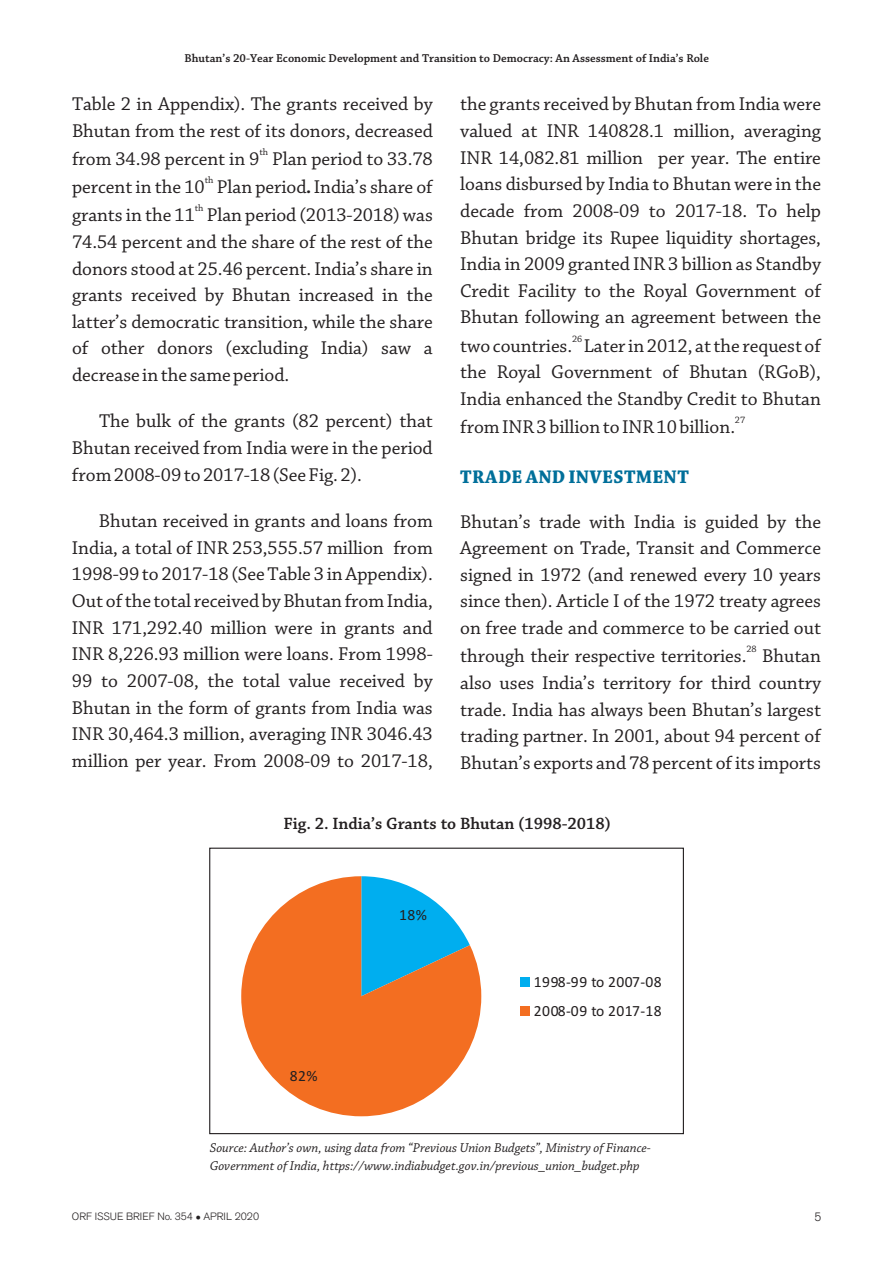
<style>
.page{position:relative;width:893px;height:1263px;background:#fff}
.page>*{position:absolute;margin:0;border:0;box-sizing:border-box;transform-origin:0 0}
.t1{font:19.5px/26.7px "Chaparral Pro";color:#231f20;text-align:justify}
.t2{font:700 19.5px "Chaparral Pro";letter-spacing:.04em;color:#006f9a}
.t3{font:600 17.25px "Chaparral Pro";color:#231f20}
.t4{font:15.6px/29px "Calibri";letter-spacing:.03em;color:#231f20}
.t5{font:italic 13.5px/18.5px "Chaparral Pro";color:#231f20}
.t6{font:600 12px "Chaparral Pro";color:#231f20}
.t7{font:300 12px "Akzidenz Grotesk BQ";color:#231f20}
.t8{font:300 10.5px "Akzidenz Grotesk BQ";color:#231f20}
.t9{font:9.75px "Chaparral Pro";color:#231f20}
.s1{font-weight:700}
</style>
<div class="page">
<svg style="left:241px;top:876px;width:240px;height:240px;fill:#f36e21"></svg>
<div style="left:520px;top:977px;width:9px;height:9px;background:#00aeef"></div>
<div style="left:520px;top:1006px;width:9px;height:9px;background:#f36e21"></div>
<div style="left:209px;top:848px;width:475px;height:286px;border:1px solid #231f20"></div>
<p class="t6" style="left:185px;top:53px;width:526px">Bhutan’s 20-Year Economic Development and Transition to Democracy: An Assessment of India’s Role</p>
<p class="t1" style="left:72px;top:92px;width:362px">Table 2 in Appendix). The grants received by<br>Bhutan from the rest of its donors, decreased</p>
<p class="t9" style="left:259px;top:148px;width:10px">th</p>
<p class="t1" style="left:72px;top:147px;width:362px">from 34.98 percent in 9 Plan period to 33.78</p>
<p class="t9" style="left:205px;top:176px;width:10px">th</p>
<p class="t1" style="left:72px;top:175px;width:362px">percent in the 10 Plan period<span class="s1">.</span> India’s share of</p>
<p class="t9" style="left:195px;top:204px;width:10px">th</p>
<p class="t1" style="left:460px;top:92px;width:362px">the grants received by Bhutan from India were valued at INR 140828.1 million, averaging INR 14,082.81 million per year. The entire loans disbursed by India to Bhutan were in the decade from 2008-09 to 2017-18. To help Bhutan bridge its Rupee liquidity shortages, India in 2009 granted INR 3 billion as Standby Credit Facility to the Royal Government of Bhutan following an agreement between the</p>
<p class="t9" style="left:572px;top:335px;width:12px">26</p>
<p class="t1" style="left:72px;top:203px;width:362px">grants in the 11 Plan period (2013-2018) was 74.54 percent and the share of the rest of the donors stood at 25.46 percent. India’s share in grants received by Bhutan increased in the latter’s democratic transition, while the share of other donors (excluding India) saw a decrease in the same period.</p>
<p class="t1" style="left:72px;top:409px;width:362px;text-indent:27px">The bulk of the grants (82 percent) that Bhutan received from India were in the period from 2008-09 to 2017-18 (See Fig. 2).</p>
<p class="t1" style="left:72px;top:509px;width:362px;text-indent:27px">Bhutan received in grants and loans from India, a total of INR 253,555.57 million from 1998-99 to 2017-18 (See Table 3 in Appendix).<br>Out of the total received by Bhutan from India, INR 171,292.40 million were in grants and INR 8,226.93 million were loans. From 1998- 99 to 2007-08, the total value received by Bhutan in the form of grants from India was INR 30,464.3 million, averaging INR 3046.43 million per year. From 2008-09 to 2017-18,</p>
<p class="t1" style="left:460px;top:333px;width:362px">two countries. Later in 2012, at the request of the Royal Government of Bhutan (RGoB), India enhanced the Standby Credit to Bhutan</p>
<p class="t9" style="left:735px;top:416px;width:12px">27</p>
<p class="t1" style="left:460px;top:415px;width:276px">from INR 3 billion to INR 10 billion.</p>
<p class="t2" style="left:460px;top:469px;width:230px">TRADE AND INVESTMENT</p>
<p class="t1" style="left:460px;top:509px;width:362px">Bhutan’s trade with India is guided by the Agreement on Trade, Transit and Commerce signed in 1972 (and renewed every 10 years since then). Article I of the 1972 treaty agrees on free trade and commerce to be carried out</p>
<p class="t9" style="left:746px;top:645px;width:12px">28</p>
<p class="t1" style="left:460px;top:644px;width:362px">through their respective territories. Bhutan also uses India’s territory for third country trade. India has always been Bhutan’s largest trading partner. In 2001, about 94 percent of Bhutan’s exports and 78 percent of its imports</p>
<p class="t3" style="left:284px;top:816px;width:329px">Fig. 2. India’s Grants to Bhutan (1998-2018)</p>
<p class="t4" style="left:290px;top:1062px;width:29px">82%</p>
<p class="t4" style="left:399px;top:901px;width:29px">18%</p>
<p class="t4" style="left:534px;top:968px;width:129px">1998-99 to 2007-08<br>2008-09 to 2017-18</p>
<p class="t5" style="left:210px;top:1139px;width:443px">Source: Author’s own, using data from “Previous Union Budgets”, Ministry of Finance-<br>Government of India, https://www.indiabudget.gov.in/previous_union_budget.php</p>
<p class="t8" style="left:72px;top:1212px;width:189px">ORF ISSUE BRIEF No. 354 ●APRIL 2020</p>
<p class="t7" style="left:814px;top:1212px;width:8px">5</p>
</div>
